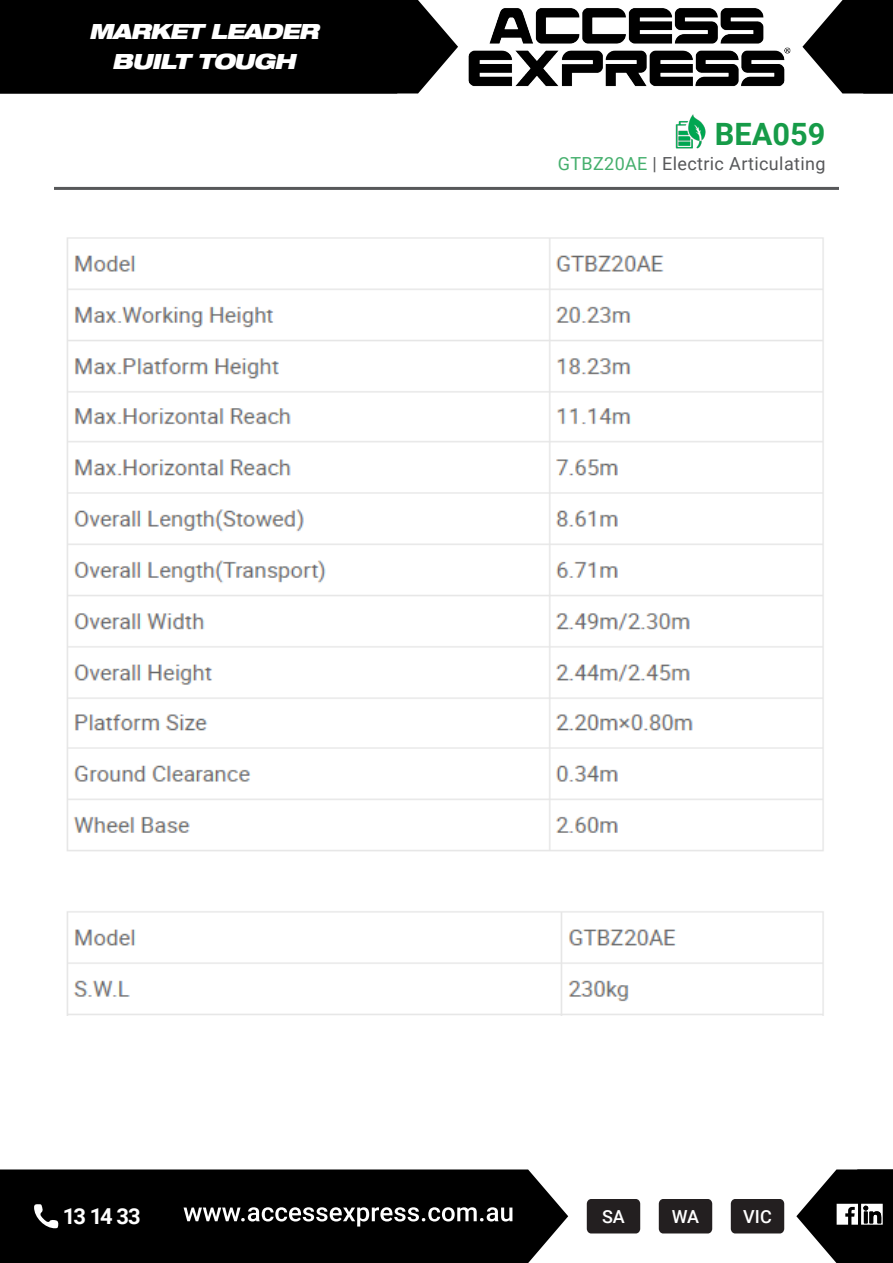
<style>
.page{position:relative;width:893px;height:1263px;background:#fff}
.page>*{position:absolute;margin:0;border:0;box-sizing:border-box;transform-origin:0 0}
.t1{font:700 30.75px "Roboto";color:#169b48}
.t2{font:700 21.9px "Roboto";color:#fff}
.t3{font:italic 900 expanded 21px/30px "Helvetica Neue LT Std";letter-spacing:-.04em;color:#fff;text-align:center}
.t4{font:18px "Roboto";letter-spacing:.02em;color:#57585a}
.t5{font:500 18px "Roboto";color:#fff}
.s1{color:#45af6d}
</style>
<div class="page">
<div style="left:0;top:0;width:458px;height:93px;background:#000"></div>
<svg style="left:802px;top:0;width:91px;height:93px"></svg>
<img style="left:468px;top:8px;width:323px;height:79px">
<div style="left:0;top:1169px;width:568px;height:94px;background:#000"></div>
<svg style="left:796px;top:1169px;width:97px;height:94px"></svg>
<svg style="left:184px;top:1207px;width:328px;height:19px"></svg>
<div style="left:731px;top:1199px;width:53px;height:34px;background:#231f20;border-radius:5px"></div>
<div style="left:659px;top:1199px;width:53px;height:34px;background:#231f20;border-radius:5px"></div>
<div style="left:587px;top:1199px;width:53px;height:34px;background:#231f20;border-radius:5px"></div>
<svg style="left:34px;top:1204px;width:25px;height:25px"></svg>
<img style="left:67px;top:237px;width:757px;height:778px">
<img style="left:675px;top:114px;width:31px;height:35px">
<hr style="left:54px;top:187px;width:785px;height:3px;background:#57585a">
<p class="t3" style="left:89px;top:16px;width:231px">MARKET LEADER<br>BUILT TOUGH</p>
<p class="t1" style="left:715px;top:113px;width:112px">BEA059</p>
<p class="t4" style="left:558px;top:151px;width:269px"><span class="s1">GTBZ20AE</span> | Electric Articulating</p>
<p class="t2" style="left:63px;top:1200px;width:79px">13 14 33</p>
<p class="t5" style="left:602px;top:1204px;width:24px">SA</p>
<p class="t5" style="left:672px;top:1204px;width:29px">WA</p>
<p class="t5" style="left:743px;top:1204px;width:30px">VIC</p>
</div>
